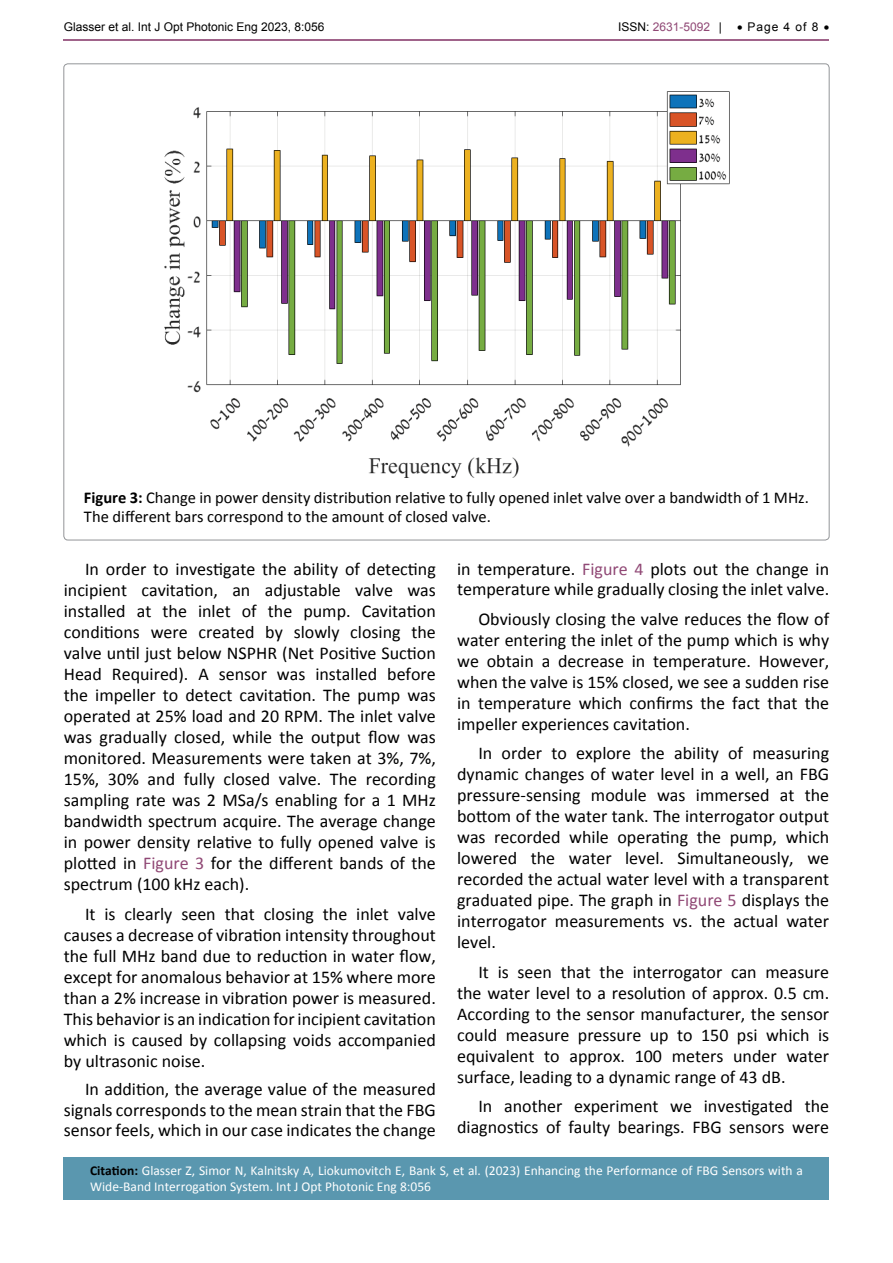
<style>
.page{position:relative;width:893px;height:1263px;background:#fff}
.page>*{position:absolute;margin:0;border:0;box-sizing:border-box;transform-origin:0 0}
.t1{font:18px/21px "Calibri";color:#000;text-align:justify}
.t2{font:16.5px/19.8px "Calibri";color:#000}
.t3{font:13.5px/16.2px "Calibri";color:#fff}
.t4{font:12px "Arial";color:#000}
.t5{font:12px "Arial";color:#904875}
.s1{color:#000}
.s2{font-weight:700}
.s3{color:#904875}
.s4{font-weight:700;color:#000}
</style>
<div class="page">
<hr style="left:64px;top:39px;width:765px;height:2px;background:#904875">
<div style="left:64px;top:1157px;width:765px;height:42px;background:#5a97af"></div>
<img style="left:164px;top:91px;width:566px;height:386px">
<p class="t4" style="left:64px;top:18px;width:262px">Glasser et al. Int J Opt Photonic Eng 2023, 8:056</p>
<p class="t5" style="left:618px;top:18px;width:105px"><span class="s1">ISSN:</span> 2631-5092 <span class="s1">|</span></p>
<p class="t4" style="left:737px;top:18px;width:94px">• Page 4 of 8 •</p>
<p class="t2" style="left:84px;top:487px;width:726px"><span class="s2">Figure 3:</span> Change in power density distribution relative to fully opened inlet valve over a bandwidth of 1 MHz.<br>The different bars correspond to the amount of closed valve.</p>
<p class="t1" style="left:64px;top:558px;width:374px;text-indent:21px">In order to investigate the ability of detecting incipient cavitation, an adjustable valve was installed at the inlet of the pump. Cavitation conditions were created by slowly closing the valve until just below NSPHR (Net Positive Suction Head Required). A sensor was installed before the impeller to detect cavitation. The pump was operated at 25% load and 20 RPM. The inlet valve was gradually closed, while the output flow was monitored. Measurements were taken at 3%, 7%, 15%, 30% and fully closed valve. The recording sampling rate was 2 MSa/s enabling for a 1 MHz bandwidth spectrum acquire. The average change in power density relative to fully opened valve is plotted in <span class="s3">Figure 3</span> for the different bands of the spectrum (100 kHz each).</p>
<p class="t1" style="left:64px;top:903px;width:374px;text-indent:21px">It is clearly seen that closing the inlet valve causes a decrease of vibration intensity throughout the full MHz band due to reduction in water flow, except for anomalous behavior at 15% where more than a 2% increase in vibration power is measured.<br>This behavior is an indication for incipient cavitation which is caused by collapsing voids accompanied by ultrasonic noise.</p>
<p class="t1" style="left:64px;top:1079px;width:374px;line-height:20.2px;text-indent:21px">In addition, the average value of the measured signals corresponds to the mean strain that the FBG sensor feels, which in our case indicates the change</p>
<p class="t1" style="left:457px;top:559px;width:374px;line-height:20.2px">in temperature. <span class="s3">Figure 4</span> plots out the change in temperature while gradually closing the inlet valve.</p>
<p class="t1" style="left:457px;top:608px;width:374px;text-indent:21px">Obviously closing the valve reduces the flow of water entering the inlet of the pump which is why we obtain a decrease in temperature. However, when the valve is 15% closed, we see a sudden rise in temperature which confirms the fact that the impeller experiences cavitation.</p>
<p class="t1" style="left:457px;top:743px;width:374px;text-indent:21px">In order to explore the ability of measuring dynamic changes of water level in a well, an FBG pressure-sensing module was immersed at the bottom of the water tank. The interrogator output was recorded while operating the pump, which lowered the water level. Simultaneously, we recorded the actual water level with a transparent graduated pipe. The graph in <span class="s3">Figure 5</span> displays the interrogator measurements vs. the actual water level.</p>
<p class="t1" style="left:457px;top:961px;width:374px;text-indent:21px">It is seen that the interrogator can measure the water level to a resolution of approx. 0.5 cm.<br>According to the sensor manufacturer, the sensor could measure pressure up to 150 psi which is equivalent to approx. 100 meters under water surface, leading to a dynamic range of 43 dB.</p>
<p class="t1" style="left:457px;top:1096px;width:374px;text-align:right">In another experiment we investigated the diagnostics of faulty bearings. FBG sensors were</p>
<p class="t3" style="left:90px;top:1162px;width:714px"><span class="s4">Citation:</span> Glasser Z, Simor N, Kalnitsky A, Liokumovitch E, Bank S, et al. (2023) Enhancing the Performance of FBG Sensors with a<br>Wide-Band Interrogation System. Int J Opt Photonic Eng 8:056</p>
</div>
